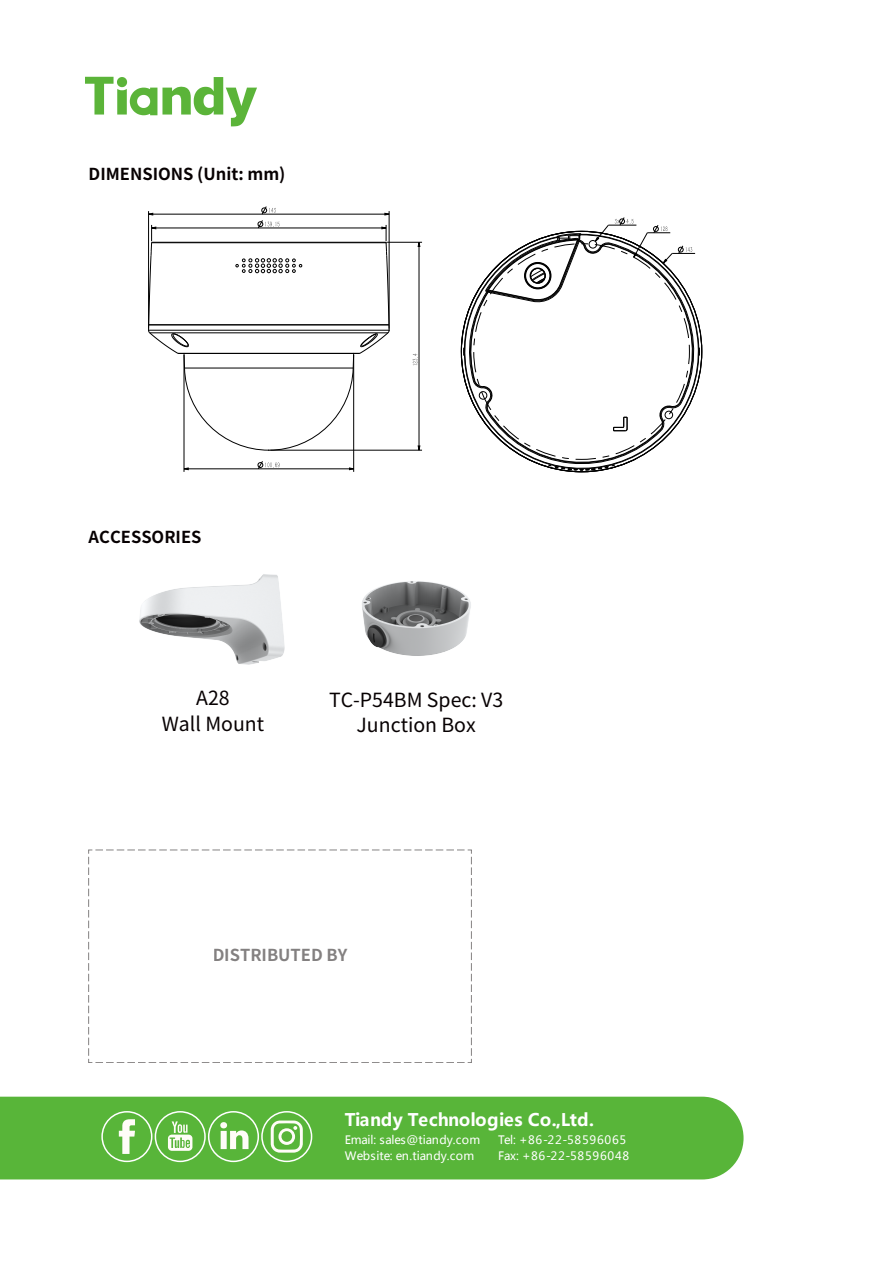
<style>
.page{position:relative;width:893px;height:1263px;background:#fff}
.page>*{position:absolute;margin:0;border:0;box-sizing:border-box;transform-origin:0 0}
.t1{font:19.5px/25px "Source Han Sans CN";color:#070102;text-align:center}
.t2{font:700 17.25px "Microsoft Ya Hei";letter-spacing:.005em;color:#fff}
.t3{font:700 16.5px "Source Han Sans CN";color:#070102}
.t4{font:11.55px/15.8px "Microsoft Ya Hei";letter-spacing:.015em;color:#fff}
.t5{font:11.55px/16px "Microsoft Ya Hei";letter-spacing:.065em;color:#fff}
</style>
<div class="page">
<div style="left:0;top:1097px;width:743px;height:82px;background:#58b539"></div>
<div style="left:101px;top:1111px;width:51px;height:51px;border:2px solid #fff;border-radius:50%"></div>
<svg style="left:119px;top:1119px;width:16px;height:35px"></svg>
<div style="left:155px;top:1111px;width:51px;height:51px;border:2px solid #fff;border-radius:50%"></div>
<svg style="left:168px;top:1121px;width:24px;height:30px"></svg>
<div style="left:208px;top:1111px;width:51px;height:51px;border:2px solid #fff;border-radius:50%"></div>
<svg style="left:220px;top:1122px;width:28px;height:27px"></svg>
<div style="left:261px;top:1111px;width:51px;height:51px;border:2px solid #fff;border-radius:50%"></div>
<svg style="left:271px;top:1120px;width:32px;height:33px"></svg>
<svg style="left:88px;top:850px;width:384px;height:213px"></svg>
<svg style="left:85px;top:77px;width:172px;height:49px"></svg>
<img style="left:139px;top:574px;width:146px;height:91px">
<svg style="left:413px;top:354px;width:5px;height:11px"></svg>
<svg style="left:257px;top:461px;width:22px;height:9px"></svg>
<hr style="left:184px;top:468px;width:170px;height:1px;background:#000">
<hr style="left:270px;top:450px;width:152px;height:1px;background:#000">
<hr style="left:184px;top:355px;width:1px;height:117px;background:#000">
<hr style="left:387px;top:242px;width:35px;height:1px;background:#000">
<hr style="left:353px;top:355px;width:1px;height:117px;background:#000">
<hr style="left:419px;top:242px;width:1px;height:208px;background:#000">
<svg style="left:148px;top:206px;width:242px;height:245px"></svg>
<svg style="left:463px;top:217px;width:237px;height:254px"></svg>
<img style="left:362px;top:581px;width:109px;height:75px">
<h3 class="t3" style="left:89px;top:165px;width:198px">DIMENSIONS (Unit: mm)</h3>
<h3 class="t3" style="left:89px;top:528px;width:114px">ACCESSORIES</h3>
<h1 class="t1" style="left:162px;top:686px;width:104px">A28<br>Wall Mount</h1>
<h1 class="t1" style="left:329px;top:688px;width:176px">TC-P54BM Spec: V3<br>Junction Box</h1>
<h3 class="t3" style="left:212px;top:945px;width:136px">DISTRIBUTED BY</h3>
<h2 class="t2" style="left:345px;top:1108px;width:251px">Tiandy Technologies Co.,Ltd.</h2>
<p class="t4" style="left:345px;top:1131px;width:137px">Email: sales@tiandy.com<br>Website: en.tiandy.com</p>
<p class="t5" style="left:498px;top:1131px;width:133px">Tel: +86-22-58596065<br>Fax: +86-22-58596048</p>
</div>
